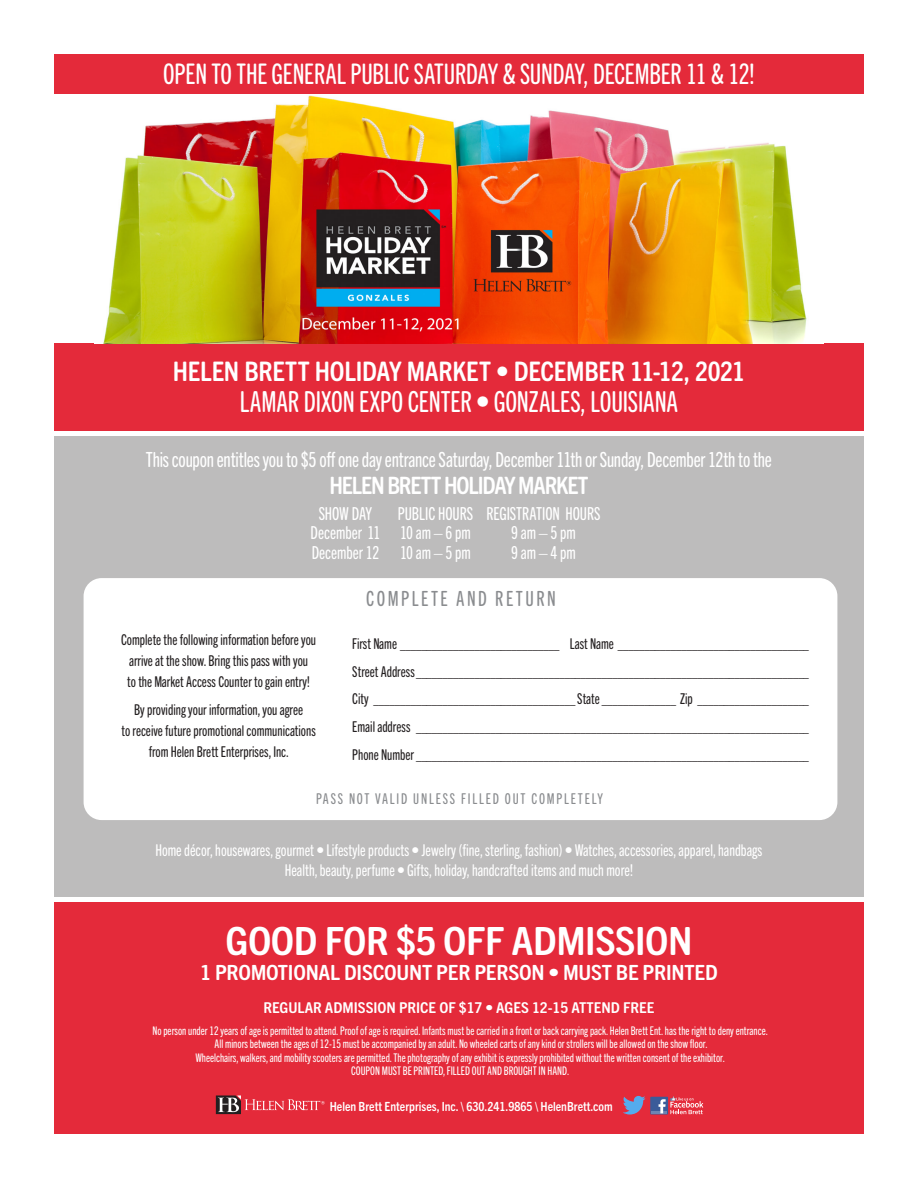
<style>
.page{position:relative;width:918px;height:1188px;background:#fff}
.page>*{position:absolute;margin:0;border:0;box-sizing:border-box;transform-origin:0 0}
.t1{font:700 condensed 39px "Trade Gothic Next SR Pro";letter-spacing:-.01em;color:#fff;scale:1.1 1}
.Text_Body_Copy{font:29.1px "Trade Gothic Next SR Pro Cm";letter-spacing:-.005em;color:#fff}
.Text_Header{font:28.5px "Trade Gothic Next SR Pro Cm";letter-spacing:-.005em;color:#fff}
.Text_Body_Copy-2{font:700 condensed 27px "Trade Gothic Next SR Pro";letter-spacing:-.01em;color:#fff}
.Product_Header{font:700 condensed 24px "Trade Gothic Next SR Pro";letter-spacing:-.05em;color:#fff}
.VIP_Headline_Skew{font:21px "Trade Gothic Next SR Pro Cm";letter-spacing:-.01em;color:#fff}
.t2{font:700 condensed 21px "Trade Gothic Next SR Pro";letter-spacing:-.01em;color:#fff;scale:1.1 1}
.VIP_Form_Text{font:21px "Trade Gothic Next SR Pro Cm";letter-spacing:.12em;color:#8a8c8f}
.Text_Body_Copy-3{font:18px "Trade Gothic Next SR Pro Cm";letter-spacing:-.005em;color:#fff}
.VIP_Body_Text_bullet{font:16.5px/19.6px "Trade Gothic Next SR Pro Cm";color:#fff;text-align:center}
.VIP_Form_Text-2{font:15px/21px "Trade Gothic Next SR Pro Cm";color:#231f20;text-align:center}
.t3{font:700 condensed 15px "Trade Gothic Next SR Pro";color:#fff;scale:1.1 1}
.VIP_Form_Text-3{font:15px "Trade Gothic Next SR Pro Cm";letter-spacing:.12em;color:#8a8c8f}
.t4{font:700 condensed 12.6px "Trade Gothic Next SR Pro";color:#fff}
.VIP_Body_Text{font:12px/13.5px "Trade Gothic Next SR Pro Cm";color:#fff;text-align:center}
</style>
<div class="page">
<div style="left:54px;top:436px;width:810px;height:461px;background:#bdbcbc"></div>
<div style="left:54px;top:344px;width:810px;height:87px;background:#e42a3a"></div>
<div style="left:54px;top:903px;width:810px;height:231px;background:#e42a3a"></div>
<div style="left:84px;top:578px;width:753px;height:242px;background:#fff;border-radius:18px"></div>
<img style="left:95px;top:93px;width:728px;height:251px">
<div style="left:54px;top:54px;width:810px;height:39px;background:#e42a3a"></div>
<svg style="left:650px;top:1097px;width:18px;height:18px"></svg>
<svg style="left:652px;top:1096px;width:51px;height:18px"></svg>
<svg style="left:623px;top:1096px;width:23px;height:19px"></svg>
<svg style="left:216px;top:1095px;width:109px;height:19px"></svg>
<p class="Text_Header" style="left:163px;top:55px;width:593px">OPEN TO THE GENERAL PUBLIC SATURDAY &amp; SUNDAY, DECEMBER 11 &amp; 12!</p>
<p class="Text_Body_Copy-2" style="left:173px;top:353px;width:574px">HELEN BRETT HOLIDAY MARKET • DECEMBER 11-12, 2021</p>
<p class="Text_Body_Copy" style="left:240px;top:382px;width:440px">LAMAR DIXON EXPO CENTER • GONZALES, LOUISIANA</p>
<p class="VIP_Headline_Skew" style="left:146px;top:446px;width:628px">This coupon entitles you to $5 off one day entrance Saturday, December 11th or Sunday, December 12th to the</p>
<p class="Product_Header" style="left:329px;top:469px;width:261px">HELEN BRETT HOLIDAY MARKET</p>
<p class="Text_Body_Copy-3" style="left:319px;top:501px;width:55px">SHOW DAY</p>
<p class="Text_Body_Copy-3" style="left:398px;top:501px;width:204px">PUBLIC HOURS REGISTRATION HOURS</p>
<p class="Text_Body_Copy-3" style="left:311px;top:521px;width:162px">December 11 10 am – 6 pm</p>
<p class="Text_Body_Copy-3" style="left:511px;top:521px;width:66px">9 am – 5 pm</p>
<p class="Text_Body_Copy-3" style="left:312px;top:540px;width:161px">December 12 10 am – 5 pm</p>
<p class="Text_Body_Copy-3" style="left:511px;top:540px;width:66px">9 am – 4 pm</p>
<p class="VIP_Form_Text-2" style="left:121px;top:628px;width:196px">Complete the following information before you arrive at the show. Bring this pass with you<br>to the Market Access Counter to gain entry!</p>
<p class="VIP_Form_Text-2" style="left:121px;top:698px;width:196px">By providing your information, you agree<br>to receive future promotional communications from Helen Brett Enterprises, Inc.</p>
<p class="VIP_Form_Text" style="left:366px;top:585px;width:191px">COMPLETE AND RETURN</p>
<p class="VIP_Form_Text-2" style="left:352px;top:632px;width:458px">First Name ______________________________ Last Name ____________________________________</p>
<p class="VIP_Form_Text-2" style="left:352px;top:660px;width:458px">Street Address__________________________________________________________________________</p>
<p class="VIP_Form_Text-2" style="left:352px;top:688px;width:458px">City ______________________________________State______________ Zip _____________________</p>
<p class="VIP_Form_Text-2" style="left:352px;top:715px;width:458px">Email address __________________________________________________________________________</p>
<p class="VIP_Form_Text-2" style="left:352px;top:743px;width:458px">Phone Number__________________________________________________________________________</p>
<p class="VIP_Form_Text-3" style="left:316px;top:788px;width:289px">PASS NOT VALID UNLESS FILLED OUT COMPLETELY</p>
<p class="VIP_Body_Text_bullet" style="left:156px;top:839px;width:609px">Home décor, housewares, gourmet • Lifestyle products • Jewelry (fine, sterling, fashion) • Watches, accessories, apparel, handbags<br>Health, beauty, perfume • Gifts, holiday, handcrafted items and much more!</p>
<p class="t1" style="left:225px;top:914px;width:426px">GOOD FOR $5 OFF ADMISSION</p>
<p class="t2" style="left:200px;top:958px;width:472px">1 PROMOTIONAL DISCOUNT PER PERSON • MUST BE PRINTED</p>
<p class="t3" style="left:263px;top:998px;width:357px">REGULAR ADMISSION PRICE OF $17 • AGES 12-15 ATTEND FREE</p>
<p class="VIP_Body_Text" style="left:153px;top:1023px;width:617px">No person under 12 years of age is permitted to attend. Proof of age is required. Infants must be carried in a front or back carrying pack. Helen Brett Ent. has the right to deny entrance.<br>All minors between the ages of 12-15 must be accompanied by an adult. No wheeled carts of any kind or strollers will be allowed on the show floor.<br>Wheelchairs, walkers, and mobility scooters are permitted. The photography of any exhibit is expressly prohibited without the written consent of the exhibitor.<br>COUPON MUST BE PRINTED, FILLED OUT AND BROUGHT IN HAND.</p>
<p class="t4" style="left:330px;top:1097px;width:284px">Helen Brett Enterprises, Inc. \ 630.241.9865 \ HelenBrett.com</p>
</div>
